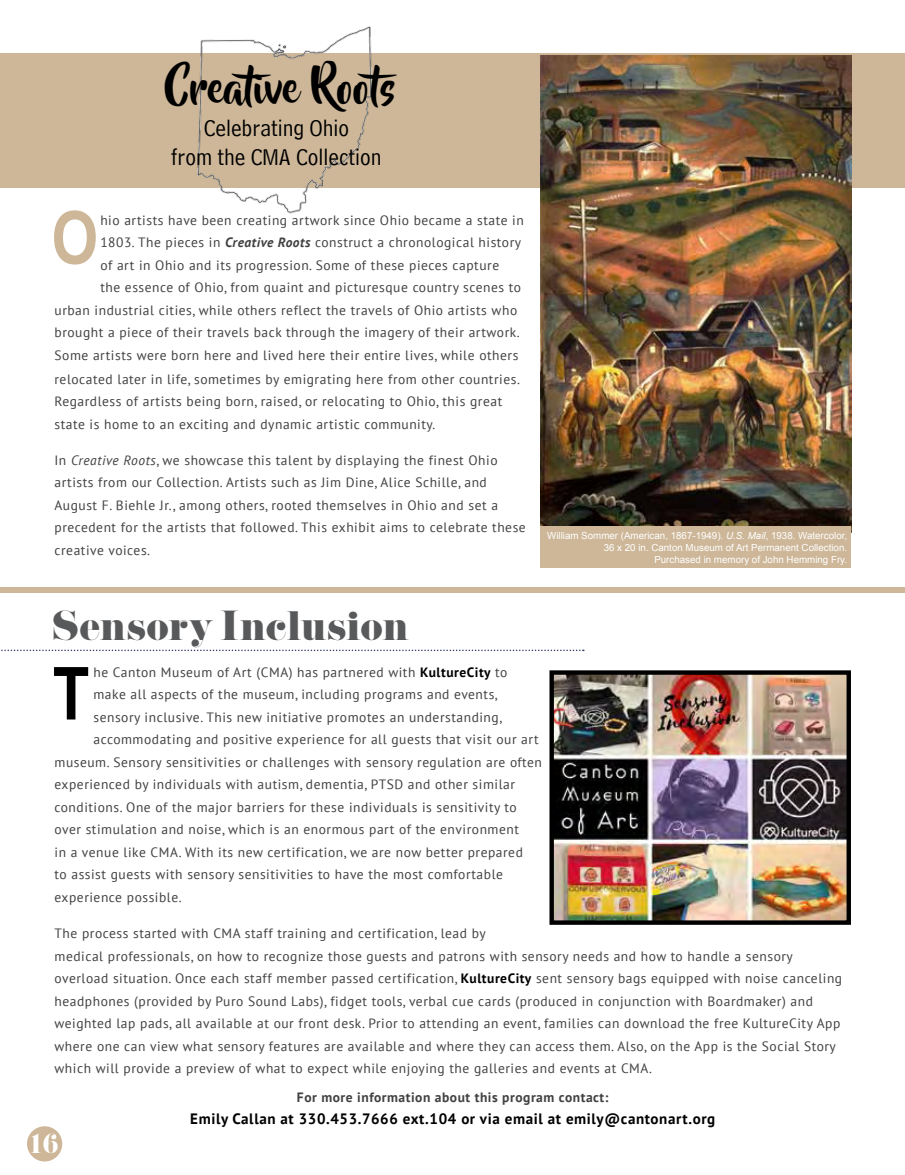
<style>
.page{position:relative;width:905px;height:1175px;background:#fff}
.page>*{position:absolute;margin:0;border:0;box-sizing:border-box;transform-origin:0 0}
.t1{font:700 73.2px "Arial Narrow";color:#cdb798}
.t2{font:700 73.2px "Arial Narrow";color:#000}
.t3{font:42px "Beyond The Mountains";color:#000}
.t4{font:37.5px "Pistilli";letter-spacing:-.015em;color:#58595b}
.t5{font:26.55px "Pistilli";color:#fff}
.t6{font:24px/28.8px "Bell Centennial Std Address";color:#000;text-align:center}
.t7{font:700 15px "PT Sans";letter-spacing:.04em;color:#000}
.t8{font:13.5px/22.5px "PT Sans";letter-spacing:.04em;color:#414042}
.t9{font:700 13.5px "PT Sans";letter-spacing:.04em;color:#414042}
.t10{font:9.75px/11.7px "Arial";color:#fff;text-align:right}
.s1{font-weight:700;font-style:italic}
.s2{font-style:italic}
.s3{font-weight:700;color:#000}
</style>
<div class="page">
<div style="left:0;top:54px;width:904px;height:134px;background:#cdb798"></div>
<div style="left:27px;top:1126px;width:35px;height:35px;background:#cdb798;border-radius:50%"></div>
<img style="left:541px;top:56px;width:310px;height:476px">
<svg style="left:1px;top:649px;width:583px;height:2px"></svg>
<div style="left:0;top:587px;width:904px;height:5px;background:#cdb798"></div>
<img style="left:549px;top:670px;width:302px;height:255px">
<img style="left:143px;top:26px;width:273px;height:188px">
<div style="left:541px;top:527px;width:309px;height:41px;background:#cdb798"></div>
<h2 class="t3" style="left:165px;top:65px;width:245px">Creative Roots</h2>
<h3 class="t6" style="left:171px;top:114px;width:212px">Celebrating Ohio<br>from the CMA Collection</h3>
<h1 class="t1" style="left:51px;top:182px;width:48px">O</h1>
<p class="t8" style="left:100px;top:208px;width:425px">hio artists have been creating artwork since Ohio became a state in</p>
<p class="t8" style="left:100px;top:231px;width:422px">1803. The pieces in <span class="s1">Creative Roots</span> construct a chronological history</p>
<p class="t8" style="left:100px;top:253px;width:400px">of art in Ohio and its progression. Some of these pieces capture</p>
<p class="t8" style="left:100px;top:276px;width:422px">the essence of Ohio, from quaint and picturesque country scenes to</p>
<p class="t8" style="left:54px;top:298px;width:464px">urban industrial cities, while others reflect the travels of Ohio artists who</p>
<p class="t8" style="left:54px;top:321px;width:466px">brought a piece of their travels back through the imagery of their artwork.</p>
<p class="t8" style="left:54px;top:343px;width:465px">Some artists were born here and lived here their entire lives, while others</p>
<p class="t8" style="left:54px;top:367px;width:467px">relocated later in life, sometimes by emigrating here from other countries.<br>Regardless of artists being born, raised, or relocating to Ohio, this great state is home to an exciting and dynamic artistic community.</p>
<p class="t8" style="left:54px;top:448px;width:473px">In <span class="s2">Creative Roots</span>, we showcase this talent by displaying the finest Ohio artists from our Collection. Artists such as Jim Dine, Alice Schille, and August F. Biehle Jr., among others, rooted themselves in Ohio and set a precedent for the artists that followed. This exhibit aims to celebrate these creative voices.</p>
<p class="t10" style="left:547px;top:530px;width:301px">William Sommer (American, 1867-1949). <span class="s2">U.S. Mail</span>, 1938. Watercolor,<br>36 x 20 in. Canton Museum of Art Permanent Collection.<br>Purchased in memory of John Hemming Fry.</p>
<h3 class="t4" style="left:52px;top:601px;width:359px">Sensory Inclusion</h3>
<p class="t8" style="left:93px;top:660px;width:415px">he Canton Museum of Art (CMA) has partnered with <span class="s3">KultureCity</span> to</p>
<p class="t8" style="left:93px;top:683px;width:405px">make all aspects of the museum, including programs and events,</p>
<p class="t8" style="left:93px;top:705px;width:410px">sensory inclusive. This new initiative promotes an understanding,</p>
<p class="t8" style="left:93px;top:728px;width:446px">accommodating and positive experience for all guests that visit our art</p>
<p class="t8" style="left:54px;top:750px;width:489px">museum. Sensory sensitivities or challenges with sensory regulation are often</p>
<p class="t8" style="left:54px;top:773px;width:462px">experienced by individuals with autism, dementia, PTSD and other similar</p>
<p class="t8" style="left:54px;top:795px;width:464px">conditions. One of the major barriers for these individuals is sensitivity to</p>
<p class="t8" style="left:54px;top:818px;width:466px">over stimulation and noise, which is an enormous part of the environment</p>
<p class="t8" style="left:54px;top:840px;width:470px">in a venue like CMA. With its new certification, we are now better prepared</p>
<p class="t8" style="left:54px;top:863px;width:450px">to assist guests with sensory sensitivities to have the most comfortable</p>
<p class="t8" style="left:54px;top:885px;width:129px">experience possible.</p>
<p class="t8" style="left:54px;top:921px;width:789px">The process started with CMA staff training and certification, lead by<br>medical professionals, on how to recognize those guests and patrons with sensory needs and how to handle a sensory overload situation. Once each staff member passed certification, <span class="s3">KultureCity</span> sent sensory bags equipped with noise canceling headphones (provided by Puro Sound Labs), fidget tools, verbal cue cards (produced in conjunction with Boardmaker) and weighted lap pads, all available at our front desk. Prior to attending an event, families can download the free KultureCity App where one can view what sensory features are available and where they can access them. Also, on the App is the Social Story which will provide a preview of what to expect while enjoying the galleries and events at CMA.</p>
<p class="t9" style="left:297px;top:1087px;width:313px">For more information about this program contact:</p>
<p class="t7" style="left:190px;top:1108px;width:526px">Emily Callan at 330.453.7666 ext.104 or via email at emily@cantonart.org</p>
<h1 class="t2" style="left:53px;top:638px;width:38px">T</h1>
<h3 class="t5" style="left:28px;top:1125px;width:33px">16</h3>
</div>
